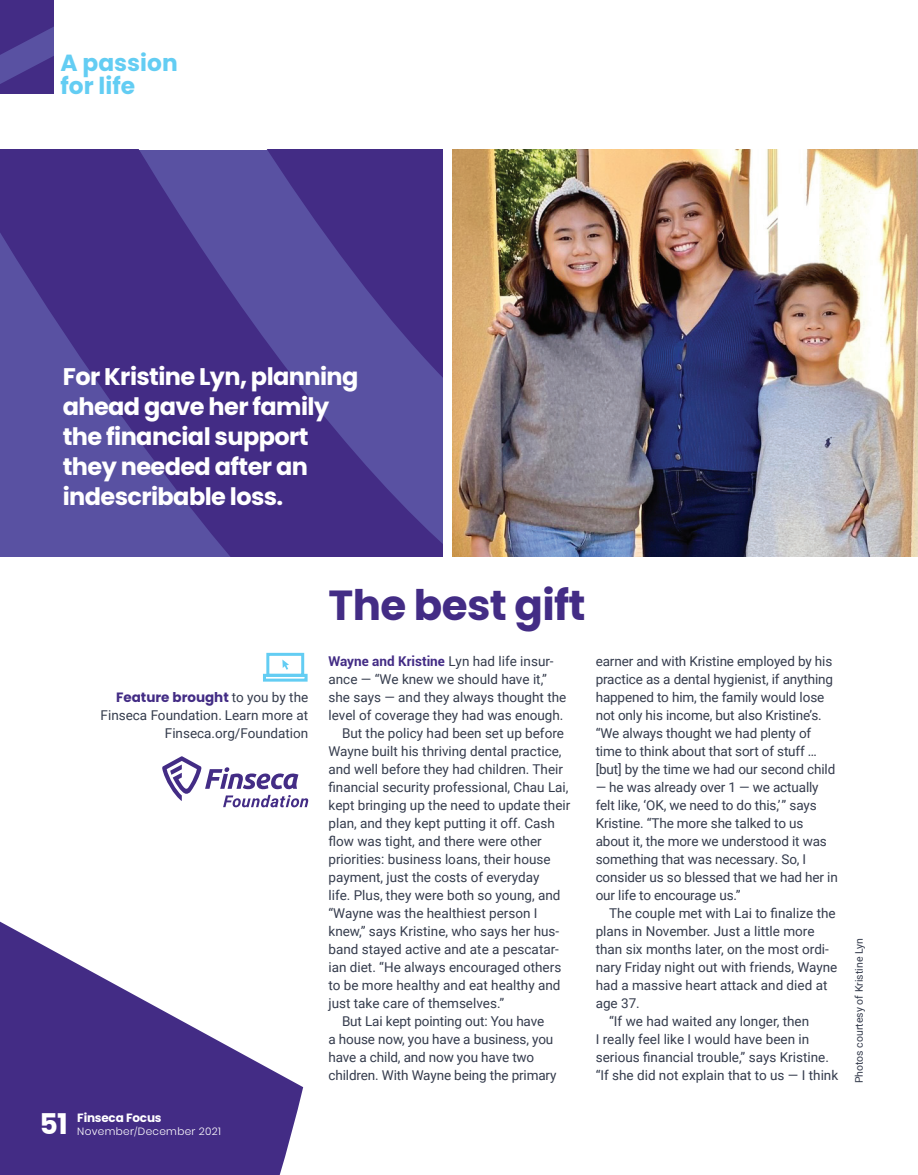
<style>
.page{position:relative;width:918px;height:1175px;background:#fff}
.page>*{position:absolute;margin:0;border:0;box-sizing:border-box;transform-origin:0 0}
.Main___Headline{font:700 42px "Poppins";letter-spacing:-.015em;color:#432c85}
.t1{font:700 28.5px "Poppins";color:#fff}
.Feature_1___PullQuot{font:700 24px/30px "Poppins";letter-spacing:-.025em;color:#fff}
.t2{font:700 23.4px/23.4px "Poppins";color:#63cdf3}
.Main___BodyCopy{font:13.5px/18px "Roboto";color:#353c4d}
.Main___BodyIntro{font:13.5px/18px "Roboto";color:#353c4d}
.Main___Callout_Subhe{font:13.5px/18px "Roboto";color:#353c4d;text-align:right}
.Main___Callout_Subhe-2{font:700 13.5px "Poppins";color:#432c85}
.t3{font:700 12px "Poppins";letter-spacing:-.015em;color:#fff}
.Main___Credits{font:10.5px "Roboto";color:#353c4d}
.t4{font:300 10.5px "Poppins";letter-spacing:.03em;color:#fff}
.s1{font-family:"Roboto";font-weight:400;color:#353c4d}
.s2{font-size:9px}
.s3{font-weight:700;color:#432c85}
</style>
<div class="page">
<svg style="left:0;top:921px;width:304px;height:253px;fill:#432c85"></svg>
<div style="left:0;top:0;width:54px;height:94px;background:#432c85"></div>
<svg style="left:0;top:27px;width:54px;height:57px"></svg>
<svg style="left:0;top:150px;width:442px;height:406px;fill:#432c85"></svg>
<img style="left:452px;top:150px;width:465px;height:406px">
<div style="left:266px;top:653px;width:38px;height:24px;border:3px solid #63cdf3"></div>
<svg style="left:263px;top:659px;width:45px;height:23px"></svg>
<svg style="left:162px;top:756px;width:146px;height:51px"></svg>
<h3 class="t2" style="left:60px;top:51px;width:119px">A passion for life</h3>
<p class="Feature_1___PullQuot" style="left:63px;top:362px;width:297px">For Kristine Lyn, planning ahead gave her family the financial support they needed after an indescribable loss.</p>
<p class="Main___Callout_Subhe-2" style="left:116px;top:689px;width:194px">Feature brought <span class="s1">to you by the</span></p>
<p class="Main___Callout_Subhe" style="left:101px;top:706px;width:209px">Finseca Foundation. Learn more at<br>Finseca.org/Foundation</p>
<p class="t1" style="left:40px;top:1107px;width:30px">51</p>
<p class="t3" style="left:77px;top:1111px;width:86px">Finseca Focus</p>
<p class="t4" style="left:77px;top:1125px;width:145px">November<span class="s2">/</span>December 2021</p>
<p class="Main___Headline" style="left:328px;top:581px;width:259px">The best gift</p>
<p class="Main___BodyIntro" style="left:328px;top:652px;width:239px"><span class="s3">Wayne and Kristine</span> Lyn had life insur&shy;ance — “We knew we should have it,” she says — and they always thought the level of coverage they had was enough.</p>
<p class="Main___BodyCopy" style="left:328px;top:724px;width:243px;text-indent:14px">But the policy had been set up before Wayne built his thriving dental practice, and well before they had children. Their financial security professional, Chau Lai, kept bringing up the need to update their plan, and they kept putting it off. Cash flow was tight, and there were other priorities: business loans, their house payment, just the costs of everyday<br>life. Plus, they were both so young, and “Wayne was the healthiest person I knew,” says Kristine, who says her hus&shy;band stayed active and ate a pescatar&shy;ian diet. “He always encouraged others to be more healthy and eat healthy and just take care of themselves.”</p>
<p class="Main___BodyCopy" style="left:328px;top:1012px;width:229px;text-indent:14px">But Lai kept pointing out: You have<br>a house now, you have a business, you have a child, and now you have two children. With Wayne being the primary</p>
<p class="Main___BodyCopy" style="left:596px;top:652px;width:241px">earner and with Kristine employed by his practice as a dental hygienist, if anything happened to him, the family would lose not only his income, but also Kristine’s. “We always thought we had plenty of time to think about that sort of stuff … [but] by the time we had our second child</p>
<p class="Main___BodyCopy" style="left:596px;top:778px;width:244px">— he was already over 1 — we actually felt like, ‘OK, we need to do this,’ ” says Kristine. “The more she talked to us about it, the more we understood it was something that was necessary. So, I consider us so blessed that we had her in our life to encourage us.”</p>
<p class="Main___BodyCopy" style="left:596px;top:904px;width:243px;text-indent:14px">The couple met with Lai to finalize the plans in November. Just a little more than six months later, on the most ordi&shy;nary Friday night out with friends, Wayne had a massive heart attack and died at age 37.</p>
<p class="Main___BodyCopy" style="left:596px;top:1012px;width:244px;text-indent:14px">“If we had waited any longer, then<br>I really feel like I would have been in serious financial trouble,” says Kristine. “If she did not explain that to us — I think</p>
<p class="Main___Credits" style="left:852px;top:1083px;width:147px;rotate:-90deg">Photos courtesy of Kristine Lyn</p>
</div>
